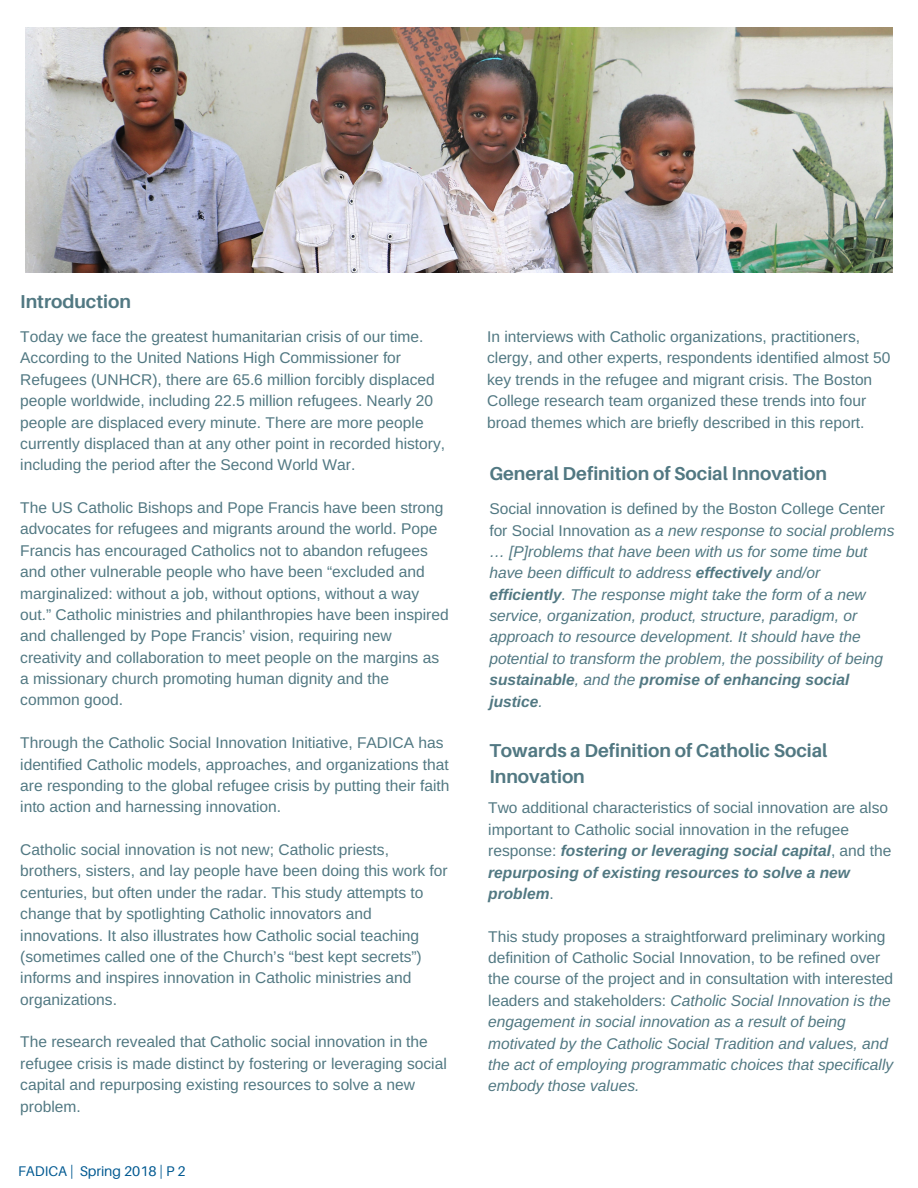
<style>
.page{position:relative;width:918px;height:1188px;background:#fff}
.page>*{position:absolute;margin:0;border:0;box-sizing:border-box;transform-origin:0 0}
.t1{font:700 18.75px/25.8px "Aileron";color:#517882}
.t2{font:15.6px/21.3px "Arimo";color:#517882}
.t3{font:italic 15.6px/21.3px "Arimo";color:#517882}
.t4{font:13.95px "Aileron";color:#005991}
.s1{font-style:normal}
.s2{font-family:"Liberation Sans"}
.s3{font-weight:700}
.s4{font-weight:700;font-style:italic}
</style>
<div class="page">
<img style="left:26px;top:27px;width:866px;height:245px">
<p class="t1" style="left:20px;top:288px;width:112px">Introduction</p>
<p class="t2" style="left:20px;top:326px;width:426px">Today we face the greatest humanitarian crisis of our time.<br>According to the United Nations High Commissioner for Refugees (UNHCR), there are 65.6 million forcibly displaced people worldwide, including 22.5 million refugees. Nearly 20 people are displaced every minute. There are more people currently displaced than at any other point in recorded history, including the period after the Second World War.</p>
<p class="t2" style="left:20px;top:497px;width:430px">The US Catholic Bishops and Pope Francis have been strong advocates for refugees and migrants around the world. Pope Francis has encouraged Catholics not to abandon refugees and other vulnerable people who have been “excluded and marginalized: without a job, without options, without a way out.” Catholic ministries and philanthropies have been inspired and challenged by Pope Francis’ vision, requiring new creativity and collaboration to meet people on the margins as a missionary church promoting human dignity and the common good.</p>
<p class="t2" style="left:20px;top:732px;width:431px">Through the Catholic Social Innovation Initiative, FADICA has identified Catholic models, approaches, and organizations that are responding to the global refugee crisis by putting their faith into action and harnessing innovation.</p>
<p class="t2" style="left:20px;top:839px;width:429px">Catholic social innovation is not new; Catholic priests, brothers, sisters, and lay people have been doing this work for centuries, but often under the radar. This study attempts to change that by spotlighting Catholic innovators and innovations. It also illustrates how Catholic social teaching (sometimes called one of the Church’s “best kept secrets”) informs and inspires innovation in Catholic ministries and organizations.</p>
<p class="t2" style="left:20px;top:1031px;width:428px">The research revealed that Catholic social innovation in the refugee crisis is made distinct by fostering or leveraging social capital and repurposing existing resources to solve a new problem.</p>
<p class="t4" style="left:18px;top:1162px;width:169px">FADICA | Spring 2018 | P 2</p>
<p class="t2" style="left:487px;top:326px;width:405px">In interviews with Catholic organizations, practitioners, clergy, and other experts, respondents identified almost 50 key trends in the refugee and migrant crisis. The Boston College research team organized these trends into four broad themes which are briefly described in this report.</p>
<p class="t1" style="left:489px;top:461px;width:339px">General Definition of Social Innovation</p>
<p class="t3" style="left:489px;top:498px;width:407px"><span class="s1">Social innovation is defined by the Boston College Center for Social Innovation as</span> a new response to social problems <span class="s2">…</span> [P]roblems that have been with us for some time but have been difficult to address <span class="s3">effectively</span> and/or <span class="s3">efficiently</span>. The response might take the form of a new service, organization, product, structure, paradigm, or approach to resource development. It should have the potential to transform the problem, the possibility of being <span class="s3">sustainable</span>, and the <span class="s3">promise of enhancing social justice</span>.</p>
<p class="t1" style="left:489px;top:737px;width:340px">Towards a Definition of Catholic Social<br>Innovation</p>
<p class="t2" style="left:488px;top:797px;width:405px">Two additional characteristics of social innovation are also important to Catholic social innovation in the refugee response: <span class="s4">fostering or leveraging social capital</span>, and the <span class="s4">repurposing of existing resources to solve a new problem</span>.</p>
<p class="t3" style="left:488px;top:926px;width:407px"><span class="s1">This study proposes a straightforward preliminary working definition of Catholic Social Innovation, to be refined over the course of the project and in consultation with interested leaders and stakeholders:</span> Catholic Social Innovation is the engagement in social innovation as a result of being motivated by the Catholic Social Tradition and values, and the act of employing programmatic choices that specifically embody those values.</p>
</div>
